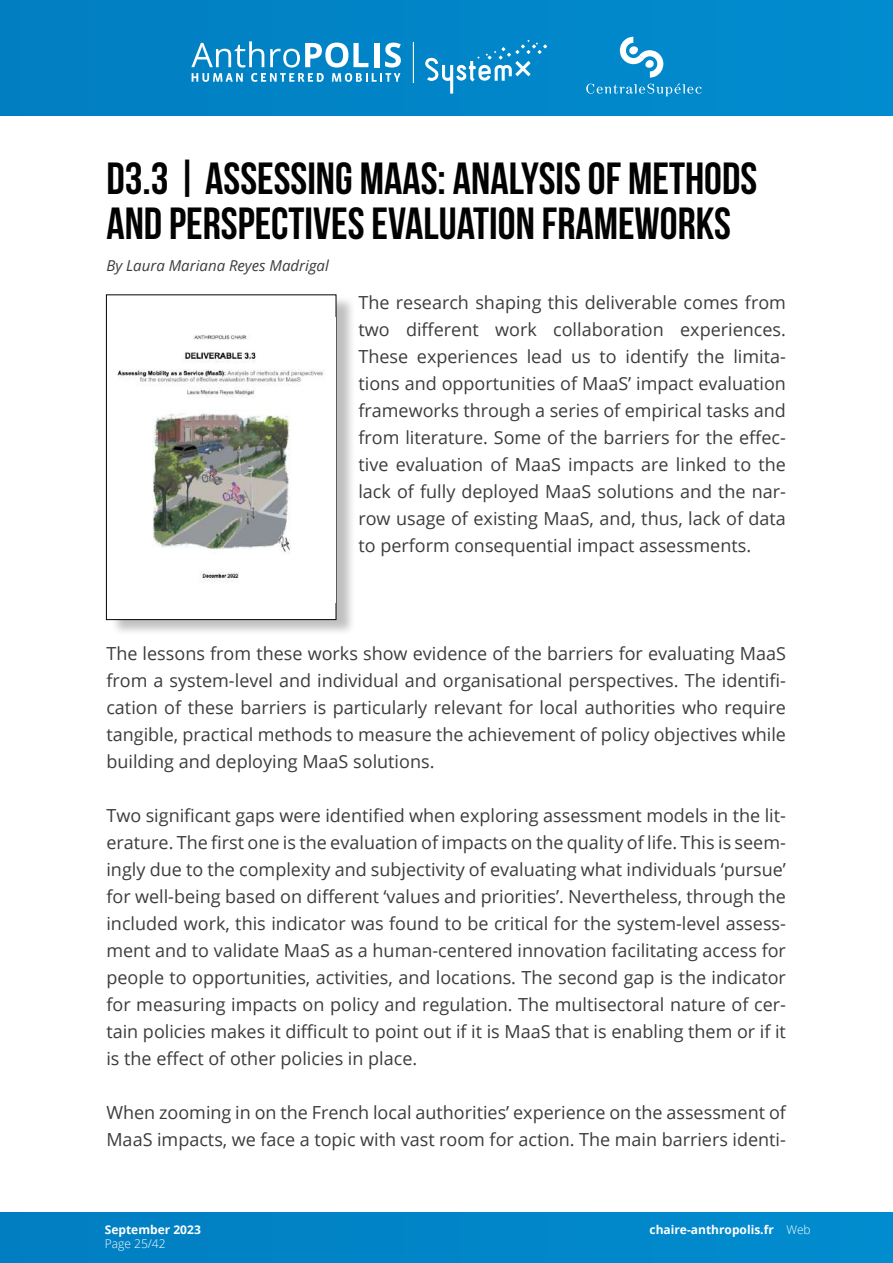
<style>
.page{position:relative;width:893px;height:1263px;background:#fff}
.page>*{position:absolute;margin:0;border:0;box-sizing:border-box;transform-origin:0 0}
.t1{font:45px/45px "Bebas Neue";color:#020203}
.t2{font:18px/27px "Open Sans";color:#3c3c3b;text-align:justify}
.t3{font:italic 15px "Open Sans";color:#3c3c3b}
.t4{font:700 12px "Open Sans";color:#fff}
.t5{font:300 12px "Open Sans";color:#fff}
.s1{font-weight:300}
</style>
<div class="page">
<div style="left:0;top:1212px;width:893px;height:51px;background:#0185c8"></div>
<div style="left:0;top:0;width:893px;height:115px;background:#0185c8"></div>
<svg style="left:425px;top:40px;width:122px;height:54px"></svg>
<hr style="left:413px;top:42px;width:1px;height:41px;background:#fff">
<svg style="left:191px;top:41px;width:210px;height:41px"></svg>
<svg style="left:586px;top:37px;width:116px;height:59px"></svg>
<div style="left:110px;top:295px;width:247px;height:341px;background:#000;opacity:.25"></div>
<div style="left:106px;top:295px;width:230px;height:325px;background:#fff;border:1px solid #020203"></div>
<img style="left:107px;top:317px;width:228px;height:286px">
<h1 class="t1" style="left:106px;top:155px;width:652px">D3.3 | ASSESSING MAAS: ANALYSIS OF METHODS<br>AND PERSPECTIVES EVALUATION FRAMEWORKS</h1>
<p class="t3" style="left:106px;top:255px;width:224px">By Laura Mariana Reyes Madrigal</p>
<p class="t2" style="left:358px;top:288px;width:429px">The research shaping this deliverable comes from two different work collaboration experiences.<br>These experiences lead us to identify the limita&shy;tions and opportunities of MaaS’ impact evaluation frameworks through a series of empirical tasks and from literature. Some of the barriers for the effec&shy;tive evaluation of MaaS impacts are linked to the lack of fully deployed MaaS solutions and the nar&shy;row usage of existing MaaS, and, thus, lack of data to perform consequential impact assessments.</p>
<p class="t2" style="left:106px;top:639px;width:681px">The lessons from these works show evidence of the barriers for evaluating MaaS from a system-level and individual and organisational perspectives. The identifi&shy;cation of these barriers is particularly relevant for local authorities who require tangible, practical methods to measure the achievement of policy objectives while building and deploying MaaS solutions.</p>
<p class="t2" style="left:106px;top:801px;width:681px">Two significant gaps were identified when exploring assessment models in the lit&shy;erature. The first one is the evaluation of impacts on the quality of life. This is seem&shy;ingly due to the complexity and subjectivity of evaluating what individuals ‘pursue’ for well-being based on different ‘values and priorities’. Nevertheless, through the included work, this indicator was found to be critical for the system-level assess&shy;ment and to validate MaaS as a human-centered innovation facilitating access for people to opportunities, activities, and locations. The second gap is the indicator for measuring impacts on policy and regulation. The multisectoral nature of cer&shy;tain policies makes it difficult to point out if it is MaaS that is enabling them or if it is the effect of other policies in place.</p>
<p class="t2" style="left:106px;top:1098px;width:681px">When zooming in on the French local authorities’ experience on the assessment of<br>MaaS impacts, we face a topic with vast room for action. The main barriers identi-</p>
<p class="t4" style="left:105px;top:1221px;width:98px">September 2023</p>
<p class="t4" style="left:649px;top:1221px;width:163px">chaire-anthropolis.fr <span class="s1">Web</span></p>
<p class="t5" style="left:105px;top:1236px;width:62px">Page 25/42</p>
</div>
